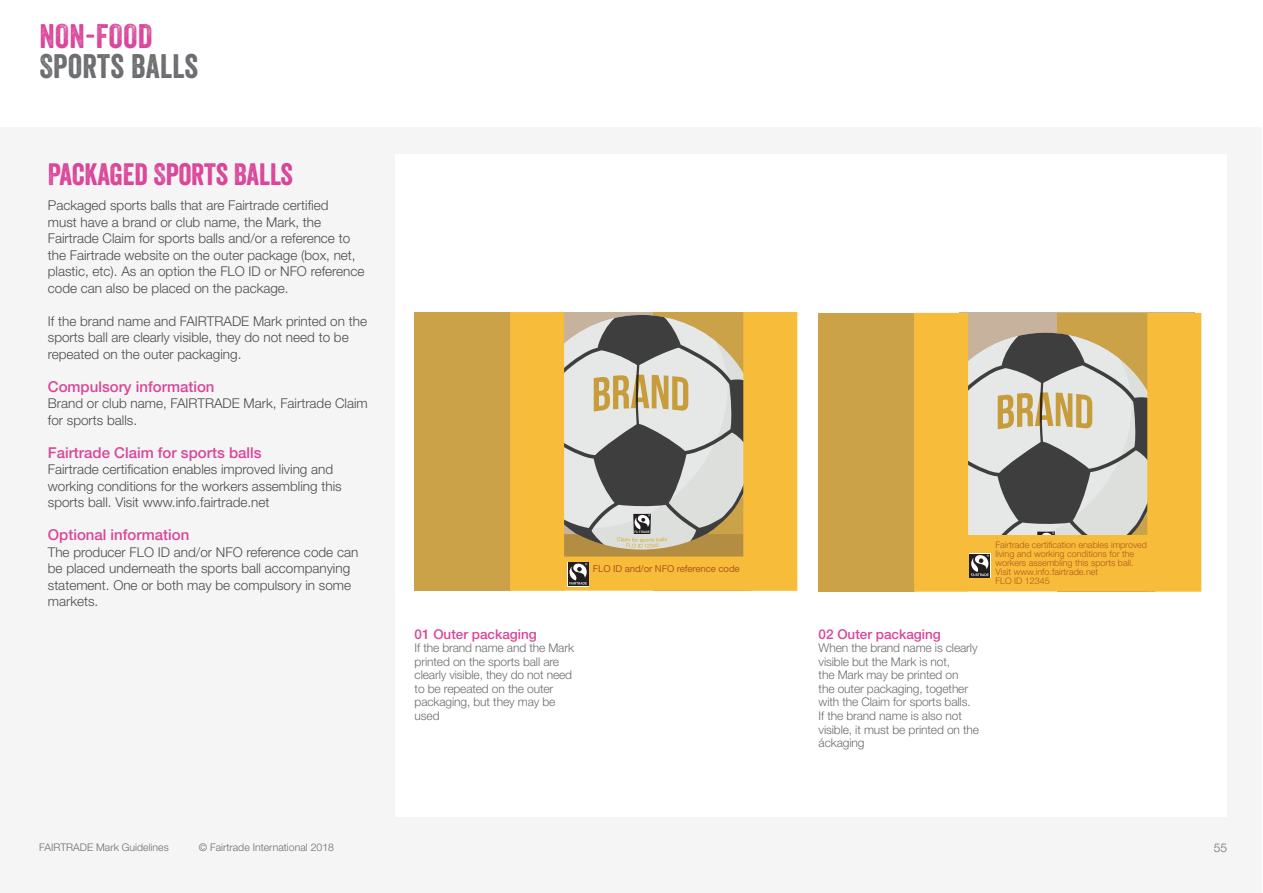
<style>
.page{position:relative;width:1263px;height:893px;background:#fff}
.page>*{position:absolute;margin:0;border:0;box-sizing:border-box;transform-origin:0 0}
.t1{font:33px "Veneer";letter-spacing:.01em;color:#6c6d70}
.t2{font:33px "Veneer";letter-spacing:.01em;color:#da4599}
.t3{font:30px "Veneer";letter-spacing:-.005em;color:#da4599}
.t4{font:500 15px "Helvetica Neue LT Std";color:#da4599}
.t5{font:300 13.5px/16.5px "Helvetica Neue LT Std";color:#4b4c4d}
.t6{font:500 13.5px "Helvetica Neue LT Std";color:#da4599}
.t7{font:300 12px/13.5px "Helvetica Neue LT Std";letter-spacing:-.01em;color:#6c6d70}
.t8{font:300 10.5px "Helvetica Neue LT Std";color:#6c6d70}
.t9{font:9.6px "Helvetica Neue LT Std";letter-spacing:-.01em;color:#b15920}
.t10{font:300 9px/9px "Helvetica Neue LT Std";color:#b15920}
</style>
<div class="page">
<div style="left:1px;top:128px;width:1261px;height:765px;background:#f5f5f6"></div>
<div style="left:395px;top:154px;width:832px;height:663px;background:#fff"></div>
<div style="left:415px;top:312px;width:96px;height:279px;background:#cba248"></div>
<svg style="left:510px;top:312px;width:287px;height:279px"></svg>
<div style="left:819px;top:313px;width:96px;height:279px;background:#cba248"></div>
<svg style="left:914px;top:313px;width:287px;height:279px"></svg>
<svg style="left:547px;top:513px;width:221px;height:75px"></svg>
<svg style="left:969px;top:553px;width:21px;height:25px"></svg>
<div style="left:970px;top:554px;width:20px;height:23px;background:#231f20"></div>
<svg style="left:971px;top:554px;width:18px;height:22px"></svg>
<h1 class="t2" style="left:39px;top:16px;width:114px">NON-FOOD</h1>
<h1 class="t1" style="left:39px;top:46px;width:160px">SPORTS BALLS</h1>
<h2 class="t3" style="left:48px;top:155px;width:247px">PACKAGED SPORTS BALLS</h2>
<p class="t5" style="left:48px;top:197px;width:318px">Packaged sports balls that are Fairtrade certified<br>must have a brand or club name, the Mark, the Fairtrade Claim for sports balls and/or a reference to the Fairtrade website on the outer package (box, net, plastic, etc). As an option the FLO ID or NFO reference code can also be placed on the package.</p>
<p class="t5" style="left:48px;top:312px;width:321px">If the brand name and FAIRTRADE Mark printed on the sports ball are clearly visible, they do not need to be repeated on the outer packaging.</p>
<p class="t4" style="left:48px;top:377px;width:168px">Compulsory information</p>
<p class="t5" style="left:48px;top:395px;width:321px">Brand or club name, FAIRTRADE Mark, Fairtrade Claim for sports balls.</p>
<p class="t4" style="left:48px;top:443px;width:215px">Fairtrade Claim for sports balls</p>
<p class="t5" style="left:48px;top:461px;width:295px">Fairtrade certification enables improved living and working conditions for the workers assembling this sports ball. Visit www.info.fairtrade.net</p>
<p class="t4" style="left:48px;top:526px;width:143px">Optional information</p>
<p class="t5" style="left:48px;top:543px;width:312px">The producer FLO ID and/or NFO reference code can be placed underneath the sports ball accompanying statement. One or both may be compulsory in some markets.</p>
<p class="t9" style="left:593px;top:563px;width:149px">FLO ID and/or NFO reference code</p>
<p class="t6" style="left:415px;top:626px;width:124px">01 Outer packaging</p>
<p class="t7" style="left:415px;top:641px;width:161px">If the brand name and the Mark printed on the sports ball are clearly visible, they do not need to be repeated on the outer packaging, but they may be used</p>
<p class="t10" style="left:995px;top:540px;width:153px">Fairtrade certification enables improved living and working conditions for the workers assembling this sports ball.<br>Visit www.info.fairtrade.net<br>FLO ID 12345</p>
<p class="t6" style="left:819px;top:626px;width:124px">02 Outer packaging</p>
<p class="t7" style="left:819px;top:641px;width:162px">When the brand name is clearly visible but the Mark is not,<br>the Mark may be printed on<br>the outer packaging, together with the Claim for sports balls.<br>If the brand name is also not visible, it must be printed on the áckaging</p>
<p class="t8" style="left:39px;top:840px;width:131px">FAIRTRADE Mark Guidelines</p>
<p class="t8" style="left:199px;top:840px;width:137px">© Fairtrade International 2018</p>
<p class="t7" style="left:1214px;top:840px;width:15px">55</p>
</div>
